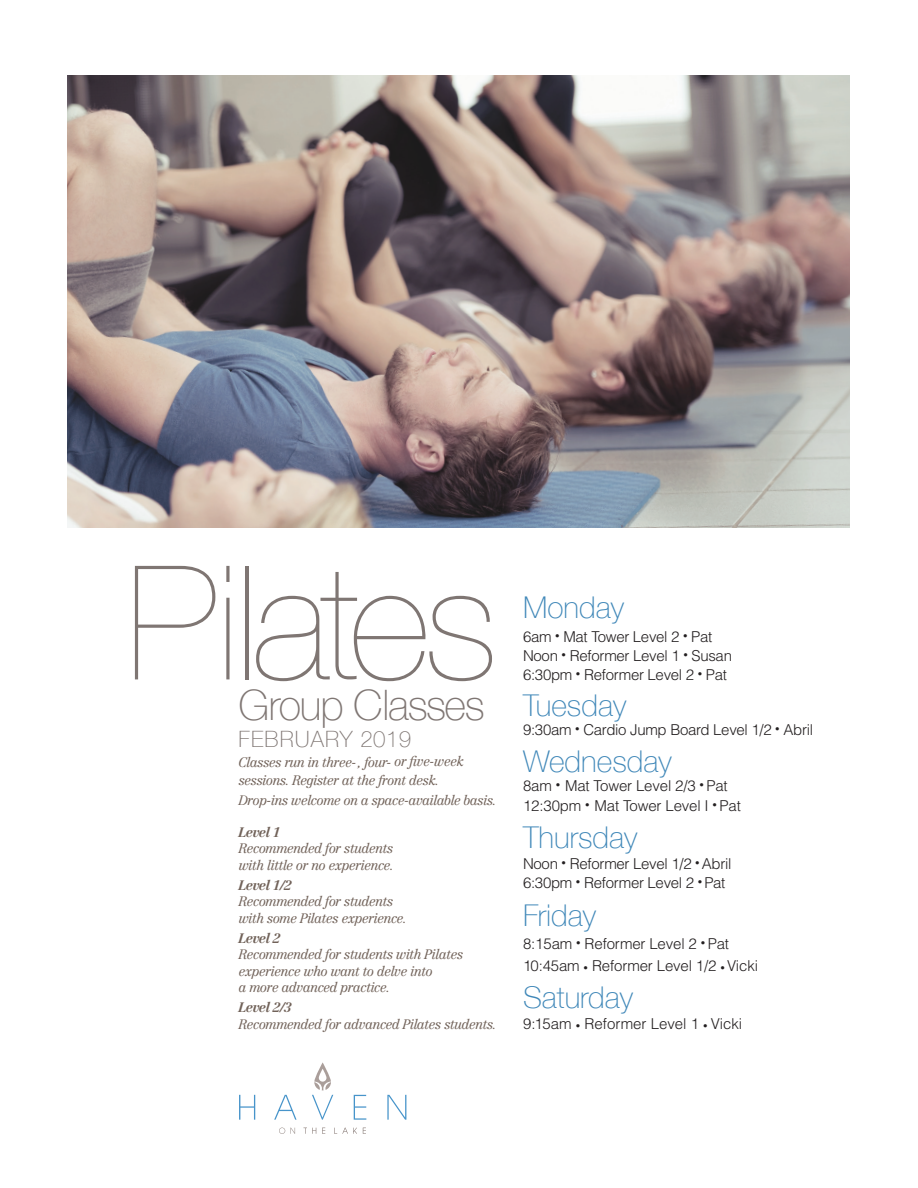
<style>
.page{position:relative;width:918px;height:1188px;background:#fff}
.page>*{position:absolute;margin:0;border:0;box-sizing:border-box;transform-origin:0 0}
.t1{font:200 159px "Helvetica Neue";letter-spacing:-.03em;color:#7f7673}
.t2{font:100 42px "Helvetica Neue";letter-spacing:-.03em;color:#7f7673}
.t3{font:100 30px "Helvetica Neue";color:#3f87b8}
.t4{font:100 22.5px "Helvetica Neue";letter-spacing:.045em;color:#7f7673}
.t5{font:300 15px/19.5px "Helvetica";letter-spacing:-.02em;color:#231f20}
.t6{font:300 15px "Helvetica";color:#231f20}
.t7{font:italic 300 13.5px/16.5px "Centennial";letter-spacing:-.05em;color:#716259}
.t8{font:italic 700 13.5px "Centennial";letter-spacing:-.05em;color:#716259}
.s1{font-size:9px}
</style>
<div class="page">
<img style="left:68px;top:76px;width:781px;height:451px">
<svg style="left:239px;top:1095px;width:16px;height:25px"></svg>
<svg style="left:274px;top:1095px;width:23px;height:25px"></svg>
<svg style="left:354px;top:1095px;width:12px;height:25px"></svg>
<svg style="left:387px;top:1095px;width:19px;height:25px"></svg>
<svg style="left:279px;top:1128px;width:16px;height:6px"></svg>
<svg style="left:304px;top:1128px;width:12px;height:6px"></svg>
<svg style="left:322px;top:1128px;width:3px;height:6px"></svg>
<svg style="left:334px;top:1128px;width:23px;height:6px"></svg>
<svg style="left:363px;top:1128px;width:3px;height:6px"></svg>
<svg style="left:312px;top:1062px;width:21px;height:58px"></svg>
<p class="t1" style="left:126px;top:500px;width:373px">Pilates</p>
<p class="t2" style="left:238px;top:674px;width:248px">Group Classes</p>
<p class="t4" style="left:238px;top:722px;width:174px">FEBRUARY 2019</p>
<p class="t7" style="left:238px;top:754px;width:227px;line-height:18px">Classes run in three- , four- or five-week sessions. Register at the front desk.</p>
<p class="t7" style="left:238px;top:792px;width:260px">Drop-ins welcome on a space-available basis.</p>
<p class="t8" style="left:238px;top:824px;width:44px">Level 1</p>
<p class="t7" style="left:238px;top:840px;width:157px">Recommended for students with little or no experience.</p>
<p class="t8" style="left:238px;top:877px;width:55px">Level 1/2</p>
<p class="t7" style="left:238px;top:893px;width:170px">Recommended for students with some Pilates experience.</p>
<p class="t8" style="left:238px;top:930px;width:44px">Level 2</p>
<p class="t7" style="left:238px;top:946px;width:226px">Recommended for students with Pilates experience who want to delve into<br>a more advanced practice.</p>
<p class="t8" style="left:238px;top:999px;width:55px">Level 2/3</p>
<p class="t7" style="left:238px;top:1016px;width:260px">Recommended for advanced Pilates students.</p>
<p class="t3" style="left:523px;top:585px;width:102px">Monday</p>
<p class="t5" style="left:523px;top:627px;width:191px">6am <sup>•</sup> Mat Tower Level 2 <sup>•</sup> Pat</p>
<p class="t5" style="left:523px;top:646px;width:210px">Noon <sup>•</sup> Reformer Level 1 <sup>•</sup> Susan</p>
<p class="t5" style="left:523px;top:665px;width:205px">6:30pm <sup>•</sup> Reformer Level 2 <sup>•</sup> Pat</p>
<p class="t3" style="left:523px;top:682px;width:105px">Tuesday</p>
<p class="t5" style="left:523px;top:720px;width:292px">9:30am <sup>•</sup> Cardio Jump Board Level 1/2 <sup>•</sup> Abril</p>
<p class="t3" style="left:523px;top:739px;width:150px">Wednesday</p>
<p class="t5" style="left:523px;top:776px;width:219px">8am <sup>•</sup> Mat Tower Level 2/3 <sup>•</sup> Pat<br>12:30pm <sup>•</sup> Mat Tower Level I <sup>•</sup> Pat</p>
<p class="t3" style="left:523px;top:815px;width:116px">Thursday</p>
<p class="t5" style="left:523px;top:854px;width:210px">Noon <sup>•</sup> Reformer Level 1/2 <sup>•</sup> Abril</p>
<p class="t5" style="left:523px;top:873px;width:204px">6:30pm <sup>•</sup> Reformer Level 2 <sup>•</sup> Pat</p>
<p class="t3" style="left:523px;top:892px;width:75px">Friday</p>
<p class="t5" style="left:523px;top:934px;width:208px">8:15am <sup>•</sup> Reformer Level 2 <sup>•</sup> Pat</p>
<p class="t5" style="left:523px;top:956px;width:236px">10:45am <span class="s1">•</span> Reformer Level 1/2 <span class="s1">•</span> Vicki</p>
<p class="t3" style="left:523px;top:975px;width:112px">Saturday</p>
<p class="t6" style="left:523px;top:1014px;width:221px">9:15am <span class="s1">•</span> Reformer Level 1 <span class="s1">•</span> Vicki</p>
</div>
